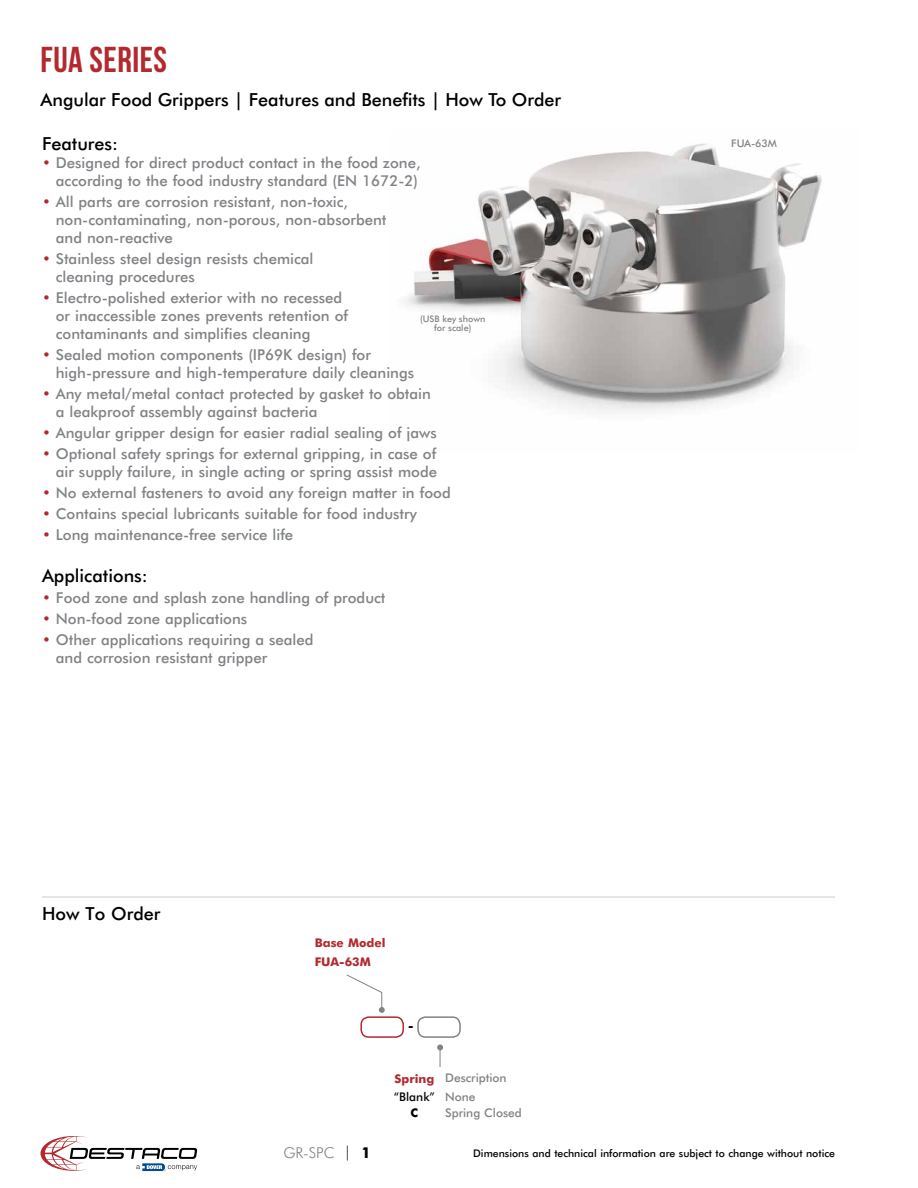
<style>
.page{position:relative;width:918px;height:1188px;background:#fff}
.page>*{position:absolute;margin:0;border:0;box-sizing:border-box;transform-origin:0 0}
.t1{font:36px "Bebas DSC";letter-spacing:.015em;color:#b2292e}
.t2{font:500 18px "Futura BT";color:#000}
.t3{font:500 15px/18px "Futura BT";color:#808285}
.t4{font:300 15px "Futura BT";color:#808285}
.t5{font:500 12px/18.5px "Futura BT";color:#808285}
.t6{font:700 12px/18.5px "Futura BT";color:#b2292e}
.t7{font:700 12px "Futura BT";color:#000}
.t8{font:500 10.5px "Futura BT";color:#000}
.t9{font:500 10.5px "Futura BT";color:#808285}
.t10{font:500 9px/9px "Futura BT";color:#808285;text-align:center}
.s1{color:#b2292e}
.s2{font-weight:700;color:#b2292e}
.s3{color:#000}
.s4{font-weight:700;color:#000}
</style>
<div class="page">
<img style="left:404px;top:143px;width:418px;height:269px">
<hr style="left:42px;top:896px;width:793px;height:2px;background:#dcddde">
<div style="left:360px;top:1016px;width:44px;height:22px;border:2px solid #b2292e;border-radius:8px"></div>
<div style="left:417px;top:1016px;width:44px;height:22px;border:2px solid #808285;border-radius:8px"></div>
<svg style="left:346px;top:974px;width:39px;height:39px"></svg>
<svg style="left:437px;top:1045px;width:6px;height:22px"></svg>
<svg style="left:40px;top:1136px;width:157px;height:35px"></svg>
<h1 class="t1" style="left:40px;top:40px;width:128px">FUA SERIES</h1>
<p class="t2" style="left:40px;top:88px;width:522px">Angular Food Grippers | Features and Benefits | How To Order</p>
<p class="t2" style="left:42px;top:132px;width:78px">Features:</p>
<p class="t3" style="left:42px;top:153px;width:380px;text-align:right"><span class="s1">•</span> Designed for direct product contact in the food zone, according to the food industry standard (EN 1672-2)</p>
<p class="t3" style="left:56px;top:192px;width:332px;text-indent:-14px"><span class="s1">•</span> All parts are corrosion resistant, non-toxic, non-contaminating, non-porous, non-absorbent and non-reactive</p>
<p class="t3" style="left:56px;top:249px;width:259px;text-indent:-14px"><span class="s1">•</span> Stainless steel design resists chemical cleaning procedures</p>
<p class="t3" style="left:56px;top:288px;width:294px;text-indent:-14px"><span class="s1">•</span> Electro-polished exterior with no recessed or inaccessible zones prevents retention of contaminants and simplifies cleaning</p>
<p class="t3" style="left:56px;top:345px;width:360px;text-indent:-14px"><span class="s1">•</span> Sealed motion components (IP69K design) for high-pressure and high-temperature daily cleanings</p>
<p class="t3" style="left:56px;top:384px;width:377px;text-indent:-14px"><span class="s1">•</span> Any metal/metal contact protected by gasket to obtain a leakproof assembly against bacteria</p>
<p class="t3" style="left:42px;top:423px;width:396px"><span class="s1">•</span> Angular gripper design for easier radial sealing of jaws</p>
<p class="t3" style="left:42px;top:444px;width:397px;text-align:right"><span class="s1">•</span> Optional safety springs for external gripping, in case of air supply failure, in single acting or spring assist mode</p>
<p class="t3" style="left:42px;top:483px;width:410px"><span class="s1">•</span> No external fasteners to avoid any foreign matter in food</p>
<p class="t3" style="left:42px;top:504px;width:376px"><span class="s1">•</span> Contains special lubricants suitable for food industry</p>
<p class="t3" style="left:42px;top:525px;width:253px"><span class="s1">•</span> Long maintenance-free service life</p>
<p class="t2" style="left:42px;top:565px;width:107px">Applications:</p>
<p class="t3" style="left:42px;top:589px;width:345px"><span class="s1">•</span> Food zone and splash zone handling of product</p>
<p class="t3" style="left:42px;top:610px;width:207px"><span class="s1">•</span> Non-food zone applications</p>
<p class="t3" style="left:56px;top:631px;width:259px;text-indent:-14px"><span class="s1">•</span> Other applications requiring a sealed and corrosion resistant gripper</p>
<p class="t10" style="left:420px;top:314px;width:67px">(USB key shown for scale)</p>
<p class="t2" style="left:42px;top:902px;width:120px">How To Order</p>
<p class="t6" style="left:315px;top:934px;width:72px">Base Model<br>FUA-63M</p>
<p class="t7" style="left:408px;top:1019px;width:7px">-</p>
<p class="t5" style="left:394px;top:1069px;width:114px"><span class="s2">Spring</span> Description <span class="s3">“Blank”</span> None</p>
<p class="t7" style="left:411px;top:1106px;width:9px">C</p>
<p class="t5" style="left:445px;top:1103px;width:78px">Spring Closed</p>
<p class="t9" style="left:731px;top:137px;width:47px">FUA-63M</p>
<p class="t4" style="left:283px;top:1144px;width:89px">GR-SPC <span class="s3">|</span> <span class="s4">1</span></p>
<p class="t8" style="left:473px;top:1147px;width:363px">Dimensions and technical information are subject to change without notice</p>
</div>
